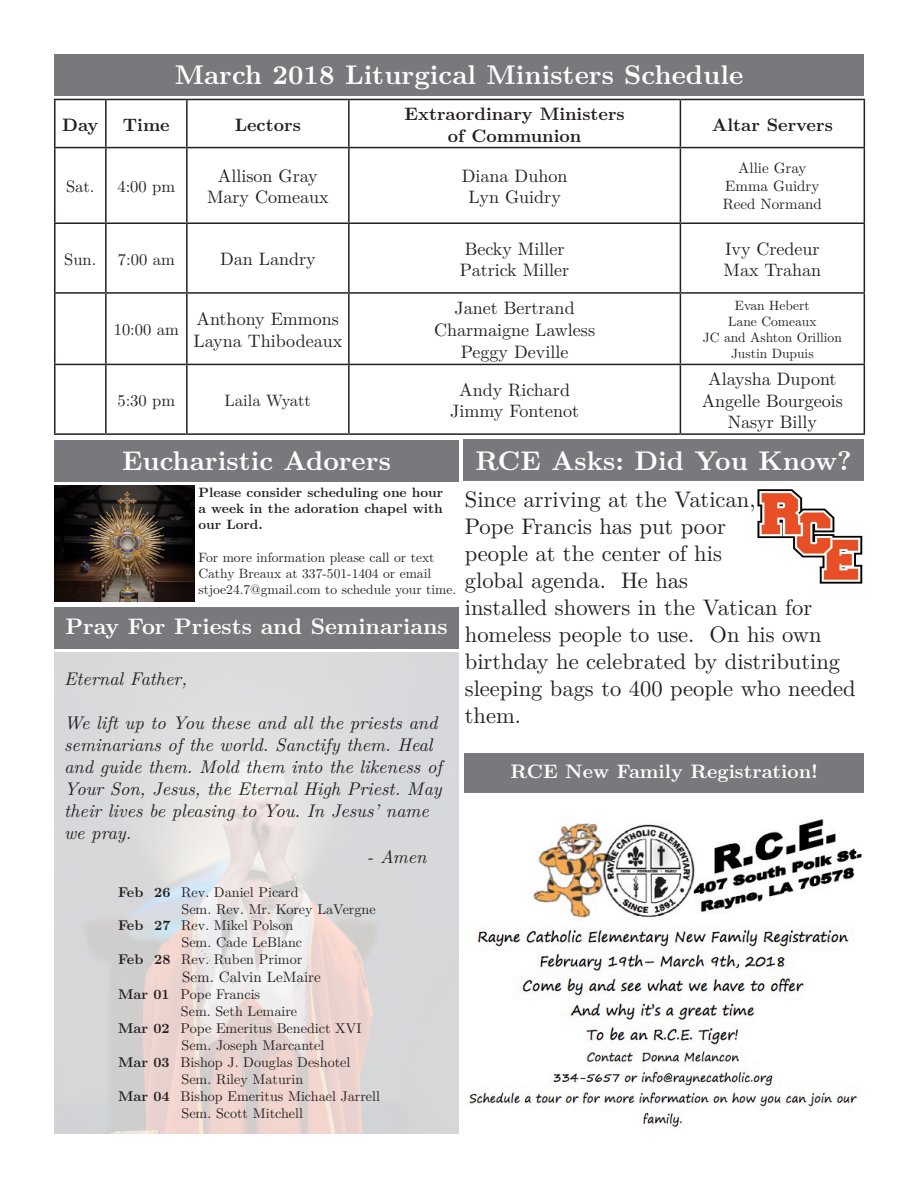
<style>
.page{position:relative;width:918px;height:1188px;background:#fff}
.page>*{position:absolute;margin:0;border:0;box-sizing:border-box;transform-origin:0 0}
.t1{font:700 27px "LM Roman 10";color:#fff}
.t2{font:22.5px/27px "LM Roman 10";color:#231f20}
.t3{font:700 22.5px "LM Roman 10";color:#fff}
.t4{font:700 19.5px "LM Roman 10";color:#fff}
.t5{font:italic 18.3px/22px "LM Roman 10";color:#231f20}
.t6{font:italic 18.15px "LM Roman 10";color:#231f20}
.t7{font:18px/21.6px "LM Roman 10";color:#231f20;text-align:center}
.t8{font:700 18px/21.6px "LM Roman 10";color:#231f20;text-align:center}
.t9{font:16.5px "LM Roman 10";color:#231f20}
.t10{font:15px/18px "LM Roman 10";color:#231f20;text-align:center}
.t11{font:14.1px "LM Roman 10";color:#231f20}
.t12{font:13.5px/16.2px "LM Roman 10";color:#231f20}
.t13{font:700 13.5px/16.2px "LM Roman 10";color:#231f20;text-align:justify}
.s1{font-weight:700}
</style>
<div class="page">
<img style="left:54px;top:653px;width:405px;height:481px">
<div style="left:54px;top:54px;width:810px;height:41px;background:#77797c"></div>
<div style="left:54px;top:607px;width:405px;height:41px;background:#77797c"></div>
<img style="left:54px;top:485px;width:140px;height:116px">
<div style="left:54px;top:440px;width:405px;height:41px;background:#77797c"></div>
<hr style="left:54px;top:99px;width:52px;height:1px;background:#231f20">
<hr style="left:54px;top:100px;width:2px;height:47px;background:#231f20">
<hr style="left:106px;top:99px;width:81px;height:1px;background:#231f20">
<hr style="left:105px;top:100px;width:2px;height:47px;background:#231f20">
<hr style="left:187px;top:99px;width:162px;height:1px;background:#231f20">
<hr style="left:186px;top:100px;width:2px;height:47px;background:#231f20">
<hr style="left:349px;top:99px;width:331px;height:1px;background:#231f20">
<hr style="left:348px;top:100px;width:2px;height:47px;background:#231f20">
<hr style="left:680px;top:99px;width:185px;height:1px;background:#231f20">
<hr style="left:680px;top:100px;width:1px;height:47px;background:#231f20">
<hr style="left:864px;top:100px;width:1px;height:47px;background:#231f20">
<hr style="left:54px;top:147px;width:52px;height:1px;background:#231f20">
<hr style="left:54px;top:148px;width:2px;height:74px;background:#231f20">
<hr style="left:106px;top:147px;width:81px;height:1px;background:#231f20">
<hr style="left:105px;top:148px;width:2px;height:74px;background:#231f20">
<hr style="left:187px;top:147px;width:162px;height:1px;background:#231f20">
<hr style="left:186px;top:148px;width:2px;height:74px;background:#231f20">
<hr style="left:349px;top:147px;width:331px;height:1px;background:#231f20">
<hr style="left:348px;top:148px;width:2px;height:74px;background:#231f20">
<hr style="left:680px;top:147px;width:185px;height:1px;background:#231f20">
<hr style="left:680px;top:148px;width:1px;height:74px;background:#231f20">
<hr style="left:864px;top:148px;width:1px;height:74px;background:#231f20">
<hr style="left:54px;top:222px;width:52px;height:2px;background:#231f20">
<hr style="left:54px;top:224px;width:2px;height:68px;background:#231f20">
<hr style="left:106px;top:222px;width:81px;height:2px;background:#231f20">
<hr style="left:105px;top:224px;width:2px;height:68px;background:#231f20">
<hr style="left:187px;top:222px;width:162px;height:2px;background:#231f20">
<hr style="left:186px;top:224px;width:2px;height:68px;background:#231f20">
<hr style="left:349px;top:222px;width:331px;height:2px;background:#231f20">
<hr style="left:348px;top:224px;width:2px;height:68px;background:#231f20">
<hr style="left:680px;top:222px;width:185px;height:2px;background:#231f20">
<hr style="left:680px;top:224px;width:1px;height:68px;background:#231f20">
<hr style="left:864px;top:224px;width:1px;height:68px;background:#231f20">
<hr style="left:54px;top:292px;width:52px;height:2px;background:#231f20">
<hr style="left:54px;top:294px;width:2px;height:70px;background:#231f20">
<hr style="left:106px;top:292px;width:81px;height:2px;background:#231f20">
<hr style="left:105px;top:294px;width:2px;height:70px;background:#231f20">
<hr style="left:187px;top:292px;width:162px;height:2px;background:#231f20">
<hr style="left:186px;top:294px;width:2px;height:70px;background:#231f20">
<hr style="left:349px;top:292px;width:331px;height:2px;background:#231f20">
<hr style="left:348px;top:294px;width:2px;height:70px;background:#231f20">
<hr style="left:680px;top:292px;width:185px;height:2px;background:#231f20">
<hr style="left:680px;top:294px;width:1px;height:70px;background:#231f20">
<hr style="left:864px;top:294px;width:1px;height:70px;background:#231f20">
<hr style="left:54px;top:364px;width:52px;height:1px;background:#231f20">
<hr style="left:54px;top:365px;width:2px;height:68px;background:#231f20">
<hr style="left:106px;top:364px;width:81px;height:1px;background:#231f20">
<hr style="left:105px;top:365px;width:2px;height:68px;background:#231f20">
<hr style="left:187px;top:364px;width:162px;height:1px;background:#231f20">
<hr style="left:186px;top:365px;width:2px;height:68px;background:#231f20">
<hr style="left:349px;top:364px;width:331px;height:1px;background:#231f20">
<hr style="left:348px;top:365px;width:2px;height:68px;background:#231f20">
<hr style="left:680px;top:364px;width:185px;height:1px;background:#231f20">
<hr style="left:680px;top:365px;width:1px;height:68px;background:#231f20">
<hr style="left:864px;top:365px;width:1px;height:68px;background:#231f20">
<hr style="left:54px;top:433px;width:52px;height:2px;background:#231f20">
<hr style="left:106px;top:433px;width:81px;height:2px;background:#231f20">
<hr style="left:187px;top:433px;width:162px;height:2px;background:#231f20">
<hr style="left:349px;top:433px;width:331px;height:2px;background:#231f20">
<hr style="left:680px;top:433px;width:185px;height:2px;background:#231f20">
<div style="left:463px;top:440px;width:401px;height:41px;background:#77797c"></div>
<img style="left:757px;top:489px;width:106px;height:95px">
<div style="left:465px;top:753px;width:399px;height:40px;background:#77797c"></div>
<img style="left:469px;top:819px;width:395px;height:309px">
<h1 class="t1" style="left:175px;top:54px;width:570px">March 2018 Liturgical Ministers Schedule</h1>
<p class="t8" style="left:62px;top:112px;width:38px">Day</p>
<p class="t8" style="left:123px;top:112px;width:48px">Time</p>
<p class="t8" style="left:235px;top:112px;width:68px">Lectors</p>
<p class="t8" style="left:404px;top:102px;width:222px">Extraordinary Ministers of Communion</p>
<p class="t8" style="left:712px;top:112px;width:122px">Altar Servers</p>
<p class="t9" style="left:66px;top:173px;width:30px">Sat.</p>
<p class="t9" style="left:117px;top:173px;width:59px">4:00 pm</p>
<p class="t7" style="left:207px;top:164px;width:123px">Allison Gray<br>Mary Comeaux</p>
<p class="t7" style="left:462px;top:164px;width:107px">Diana Duhon<br>Lyn Guidry</p>
<p class="t10" style="left:723px;top:158px;width:101px">Allie Gray<br>Emma Guidry<br>Reed Normand</p>
<p class="t9" style="left:64px;top:246px;width:34px">Sun.</p>
<p class="t9" style="left:118px;top:246px;width:58px">7:00 am</p>
<p class="t7" style="left:220px;top:247px;width:97px">Dan Landry</p>
<p class="t7" style="left:460px;top:236px;width:111px;text-align:left">Becky Miller<br>Patrick Miller</p>
<p class="t7" style="left:724px;top:236px;width:99px;text-align:left">Ivy Credeur<br>Max Trahan</p>
<p class="t9" style="left:114px;top:317px;width:67px">10:00 am</p>
<p class="t7" style="left:193px;top:307px;width:150px;text-align:left">Anthony Emmons<br>Layna Thibodeaux</p>
<p class="t7" style="left:434px;top:296px;width:162px">Janet Bertrand<br>Charmaigne Lawless<br>Peggy Deville</p>
<p class="t12" style="left:703px;top:296px;width:141px;text-align:center">Evan Hebert<br>Lane Comeaux<br>JC and Ashton Orillion<br>Justin Dupuis</p>
<p class="t9" style="left:117px;top:387px;width:59px">5:30 pm</p>
<p class="t9" style="left:225px;top:387px;width:88px">Laila Wyatt</p>
<p class="t7" style="left:450px;top:377px;width:131px">Andy Richard<br>Jimmy Fontenot</p>
<p class="t7" style="left:702px;top:367px;width:143px">Alaysha Dupont<br>Angelle Bourgeois<br>Nasyr Billy</p>
<h1 class="t1" style="left:475px;top:439px;width:378px">RCE Asks: Did You Know?</h1>
<p class="t2" style="left:465px;top:484px;width:392px">Since arriving at the Vatican,<br>Pope Francis has put poor<br>people at the center of his<br>global agenda. He has<br>installed showers in the Vatican for homeless people to use. On his own birthday he celebrated by distributing sleeping bags to 400 people who needed them.</p>
<h1 class="t1" style="left:122px;top:440px;width:270px">Eucharistic Adorers</h1>
<p class="t13" style="left:198px;top:483px;width:246px">Please consider scheduling one hour a week in the adoration chapel with our Lord.</p>
<p class="t12" style="left:198px;top:548px;width:259px">For more information please call or text<br>Cathy Breaux at 337-501-1404 or email stjoe24.7@gmail.com to schedule your time.</p>
<h2 class="t3" style="left:65px;top:609px;width:384px">Pray For Priests and Seminarians</h2>
<p class="t5" style="left:64px;top:666px;width:124px">Eternal Father,</p>
<p class="t5" style="left:64px;top:710px;width:379px">We lift up to You these and all the priests and seminarians of the world. Sanctify them. Heal and guide them. Mold them into the likeness of Your Son, Jesus, the Eternal High Priest. May their lives be pleasing to You. In Jesus’ name we pray.</p>
<p class="t6" style="left:367px;top:842px;width:61px">- Amen</p>
<p class="t11" style="left:118px;top:881px;width:182px"><span class="s1">Feb 26</span> Rev. Daniel Picard</p>
<p class="t11" style="left:182px;top:898px;width:196px">Sem. Rev. Mr. Korey LaVergne</p>
<p class="t11" style="left:118px;top:915px;width:177px"><span class="s1">Feb 27</span> Rev. Mikel Polson</p>
<p class="t11" style="left:182px;top:932px;width:122px">Sem. Cade LeBlanc</p>
<p class="t11" style="left:118px;top:948px;width:186px"><span class="s1">Feb 28</span> Rev. Ruben Primor</p>
<p class="t10" style="left:182px;top:967px;width:140px">Sem. Calvin LeMaire</p>
<p class="t11" style="left:118px;top:983px;width:144px"><span class="s1">Mar 01</span> Pope Francis</p>
<p class="t11" style="left:181px;top:1000px;width:118px">Sem. Seth Lemaire</p>
<p class="t11" style="left:118px;top:1017px;width:245px"><span class="s1">Mar 02</span> Pope Emeritus Benedict XVI</p>
<p class="t11" style="left:182px;top:1034px;width:144px">Sem. Joseph Marcantel</p>
<p class="t11" style="left:118px;top:1051px;width:234px"><span class="s1">Mar 03</span> Bishop J. Douglas Deshotel</p>
<p class="t11" style="left:182px;top:1068px;width:123px">Sem. Riley Maturin</p>
<p class="t11" style="left:118px;top:1085px;width:263px"><span class="s1">Mar 04</span> Bishop Emeritus Michael Jarrell</p>
<p class="t11" style="left:182px;top:1102px;width:123px">Sem. Scott Mitchell</p>
<h3 class="t4" style="left:511px;top:756px;width:309px">RCE New Family Registration!</h3>
</div>
